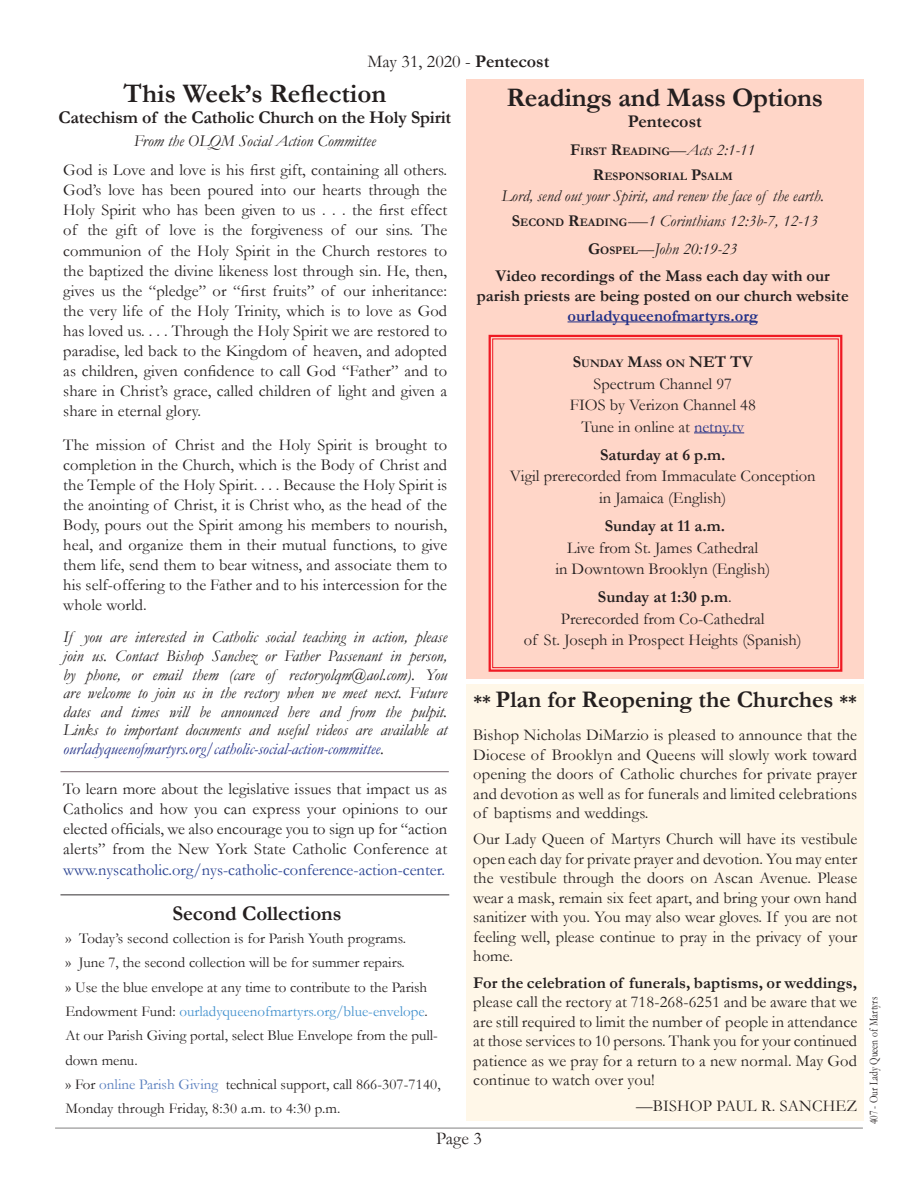
<style>
.page{position:relative;width:918px;height:1188px;background:#fff}
.page>*{position:absolute;margin:0;border:0;box-sizing:border-box;transform-origin:0 0}
.t1{font:700 27px "Garamond";letter-spacing:-.01em;color:#241f1f}
.t2{font:700 24px "Garamond";color:#241f1f}
.t3{font:700 21px "Garamond";color:#241f1f}
.t4{font:700 18px "Garamond";letter-spacing:-.01em;color:#241f1f}
.t5{font:18px "Garamond";color:#241f1f}
.t6{font:16.5px/20.1px "Garamond";color:#241f1f;text-align:justify}
.t7{font:italic 16.5px/18.6px "Garamond";color:#241f1f;text-align:justify}
.t8{font:700 16.5px/26.7px "Garamond";color:#241f1f;text-align:center}
.t9{font:16.5px "Garamond";color:#284191}
.t10{font:700 16.5px "Garamond";color:#223087}
.t11{font:700 16.5px "Garamond";color:#241f1f}
.t12{font:15px/24.3px "Garamond";color:#241f1f}
.t13{font:12px "Garamond";color:#241f1f;scale:.8 1}
.t14{font:700 11.55px "Garamond";color:#241f1f}
.s1{font-weight:700}
.s2{color:#223087}
.s3{color:#4492ce}
.s4{color:#587ebe}
.s5{font-weight:700;font-style:normal}
.s6{font-weight:700;font-style:normal;font-size:11.55px}
.s7{font-size:16.5px}
.s8{font-style:inherit}
.s9{font-size:11.55px}
.s10{font-weight:400;font-style:italic}
.s11{font-size:18px}
</style>
<div class="page">
<hr style="left:55px;top:1128px;width:808px;height:1px;background:#838182">
<div style="left:466px;top:79px;width:398px;height:599px;background:#ffd6c8"></div>
<hr style="left:568px;top:322px;width:190px;height:1px;background:#223087">
<svg style="left:488px;top:334px;width:355px;height:338px"></svg>
<div style="left:492px;top:339px;width:347px;height:329px;border:1px solid #ef1923"></div>
<hr style="left:60px;top:894px;width:389px;height:2px;background:#777576">
<hr style="left:60px;top:771px;width:389px;height:1px;background:#7f7077">
<div style="left:467px;top:685px;width:397px;height:436px;background:#fff7e8"></div>
<p class="t5" style="left:368px;top:49px;width:183px">May 31, 2020 - <span class="s1">Pentecost</span></p>
<h1 class="t1" style="left:123px;top:75px;width:264px">This Week’s Reflection</h1>
<p class="t4" style="left:58px;top:105px;width:394px">Catechism of the Catholic Church on the Holy Spirit</p>
<p class="t7" style="left:134px;top:131px;width:243px">From the OLQM Social Action Committee</p>
<p class="t6" style="left:63px;top:160px;width:385px">God is Love and love is his first gift, containing all others.<br>God’s love has been poured into our hearts through the Holy Spirit who has been given to us . . . the first effect of the gift of love is the forgiveness of our sins. The communion of the Holy Spirit in the Church restores to the baptized the divine likeness lost through sin. He, then, gives us the “pledge” or “first fruits” of our inheritance: the very life of the Holy Trinity, which is to love as God has loved us. . . . Through the Holy Spirit we are restored to paradise, led back to the Kingdom of heaven, and adopted as children, given confidence to call God “Father” and to share in Christ’s grace, called children of light and given a share in eternal glory.</p>
<p class="t6" style="left:63px;top:434px;width:385px">The mission of Christ and the Holy Spirit is brought to completion in the Church, which is the Body of Christ and the Temple of the Holy Spirit. . . . Because the Holy Spirit is the anointing of Christ, it is Christ who, as the head of the Body, pours out the Spirit among his members to nourish, heal, and organize them in their mutual functions, to give them life, send them to bear witness, and associate them to his self-offering to the Father and to his intercession for the whole world.</p>
<p class="t7" style="left:63px;top:628px;width:385px">If you are interested in Catholic social teaching in action, please join us. Contact Bishop Sanchez or Father Passenant in person, by phone, or email them (care of rectoryolqm@aol.com). You are welcome to join us in the rectory when we meet next. Future dates and times will be announced here and from the pulpit.<br>Links to important documents and useful videos are available at <span class="s2">ourladyqueenofmartyrs.org/catholic-social-action-committee</span>.</p>
<p class="t6" style="left:63px;top:779px;width:385px">To learn more about the legislative issues that impact us as Catholics and how you can express your opinions to our elected officials, we also encourage you to sign up for “action alerts” from the New York State Catholic Conference at</p>
<p class="t9" style="left:63px;top:858px;width:383px">www.nyscatholic.org/nys-catholic-conference-action-center.</p>
<p class="t3" style="left:172px;top:899px;width:171px">Second Collections</p>
<p class="t12" style="left:65px;top:926px;width:377px">›› Today’s second collection is for Parish Youth programs.<br>›› June 7, the second collection will be for summer repairs.<br>›› Use the blue envelope at any time to contribute to the Parish Endowment Fund: <span class="s3">ourladyqueenofmartyrs.org/blue-envelope</span>.<br>At our Parish Giving portal, select Blue Envelope from the pull&shy;down menu.<br>›› For <span class="s4">online Parish Giving</span> technical support, call 866-307-7140, Monday through Friday, 8:30 a.m. to 4:30 p.m.</p>
<h1 class="t1" style="left:506px;top:79px;width:318px">Readings and Mass Options</h1>
<p class="t4" style="left:628px;top:109px;width:76px">Pentecost</p>
<p class="t7" style="left:570px;top:140px;width:187px"><span class="s5">F</span><span class="s6">IRST</span> <span class="s5">R</span><span class="s6">EADING</span>—Acts 2:1-11</p>
<p class="t14" style="left:593px;top:168px;width:141px"><span class="s7">R</span>ESPONSORIAL <span class="s7">P</span>SALM</p>
<p class="t7" style="left:501px;top:183px;width:324px;line-height:24.8px;text-align:center">Lord, send out your Spirit, and renew the face of the earth.<br><span class="s5">S</span><span class="s6">ECOND</span> <span class="s5">R</span><span class="s6">EADING</span>-—1 Corinthians 12:3b-7, 12-13</p>
<p class="t8" style="left:496px;top:235px;width:336px"><span class="s8">G</span><span class="s9">OSPEL</span><span class="s10">—John 20:19-23<br></span>Video recordings of the Mass each day with our</p>
<p class="t8" style="left:477px;top:282px;width:373px">parish priests are being posted on our church website</p>
<p class="t10" style="left:568px;top:304px;width:192px">ourladyqueenofmartyrs.org</p>
<p class="t14" style="left:573px;top:356px;width:130px"><span class="s7">S</span>UNDAY <span class="s7">M</span>ASS ON <span class="s7">NET</span></p>
<p class="t11" style="left:730px;top:351px;width:24px">TV</p>
<p class="t6" style="left:570px;top:372px;width:188px;line-height:21.5px;text-align:center">Spectrum Channel 97<br>FIOS by Verizon Channel 48<br>Tune in online at <span class="s2">netny.tv</span></p>
<p class="t8" style="left:600px;top:441px;width:127px">Saturday at 6 p.m.</p>
<p class="t6" style="left:510px;top:465px;width:307px;line-height:21.5px;text-align:center">Vigil prerecorded from Immaculate Conception in Jamaica (English)</p>
<p class="t8" style="left:605px;top:513px;width:122px">Sunday at 11 a.m.</p>
<p class="t6" style="left:555px;top:536px;width:216px;line-height:21.5px;text-align:center">Live from St. James Cathedral<br>in Downtown Brooklyn (English)</p>
<p class="t6" style="left:524px;top:586px;width:279px;line-height:21.5px;text-align:center"><span class="s1">Sunday at 1:30 p.m</span>.<br>Prerecorded from Co-Cathedral<br>of St. Joseph in Prospect Heights (Spanish)</p>
<h2 class="t2" style="left:474px;top:683px;width:385px"><span class="s11">**</span> Plan for Reopening the Churches <span class="s11">**</span></h2>
<p class="t6" style="left:473px;top:725px;width:385px;line-height:19.5px">Bishop Nicholas DiMarzio is pleased to announce that the Diocese of Brooklyn and Queens will slowly work toward opening the doors of Catholic churches for private prayer and devotion as well as for funerals and limited celebrations of baptisms and weddings.</p>
<p class="t6" style="left:473px;top:829px;width:385px;line-height:19.5px">Our Lady Queen of Martyrs Church will have its vestibule open each day for private prayer and devotion. You may enter the vestibule through the doors on Ascan Avenue. Please wear a mask, remain six feet apart, and bring your own hand sanitizer with you. You may also wear gloves. If you are not feeling well, please continue to pray in the privacy of your home.</p>
<p class="t8" style="left:473px;top:969px;width:385px">For the celebration of funerals, baptisms, or weddings,</p>
<p class="t6" style="left:473px;top:992px;width:385px;line-height:19.5px">please call the rectory at 718-268-6251 and be aware that we are still required to limit the number of people in attendance at those services to 10 persons. Thank you for your continued patience as we pray for a return to a new normal. May God continue to watch over you!</p>
<p class="t6" style="left:636px;top:1095px;width:223px">—BISHOP PAUL R. SANCHEZ</p>
<p class="t5" style="left:436px;top:1126px;width:47px">Page 3</p>
<p class="t13" style="left:866px;top:1124px;width:161px;rotate:-90deg">407 - Our Lady Queen of Martyrs</p>
</div>
